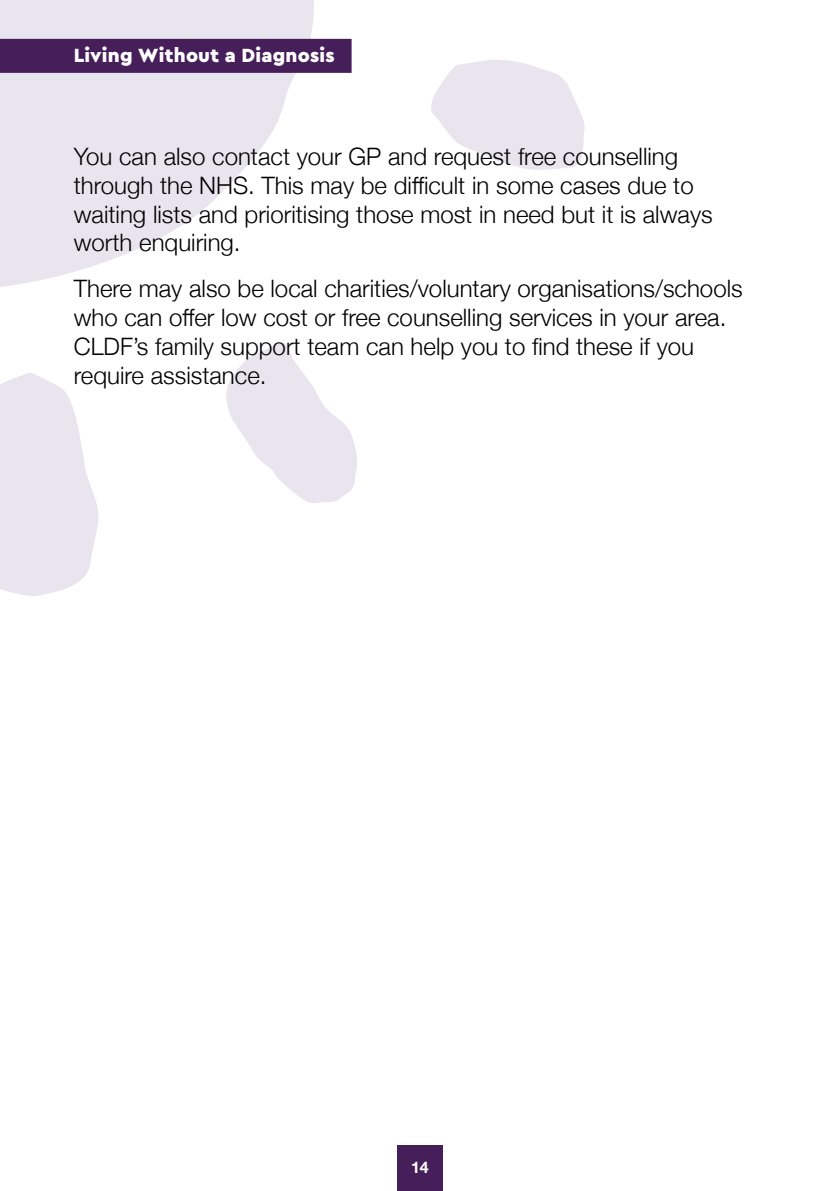
<style>
.page{position:relative;width:840px;height:1191px;background:#fff}
.page>*{position:absolute;margin:0;border:0;box-sizing:border-box;transform-origin:0 0}
.t1{font:300 24px/28.8px "Helvetica Neue";color:#000}
.t2{font:900 20px "Cera Basic";letter-spacing:.01em;color:#fff}
.t3{font:700 16px "Helvetica Neue";color:#fff}
</style>
<div class="page">
<svg style="left:0;top:0;width:317px;height:287px;fill:#e9e5ef"></svg>
<svg style="left:431px;top:60px;width:154px;height:110px"></svg>
<svg style="left:226px;top:343px;width:131px;height:160px"></svg>
<svg style="left:0;top:373px;width:99px;height:223px"></svg>
<div style="left:0;top:0;width:308px;height:127px;background:#e9e5ef"></div>
<div style="left:0;top:39px;width:351px;height:34px;background:#461e5a"></div>
<div style="left:397px;top:1145px;width:45px;height:46px;background:#461e5a"></div>
<p class="t2" style="left:74px;top:43px;width:262px">Living Without a Diagnosis</p>
<p class="t1" style="left:74px;top:140px;width:640px">You can also contact your GP and request free counselling through the NHS. This may be difficult in some cases due to waiting lists and prioritising those most in need but it is always worth enquiring.</p>
<p class="t1" style="left:74px;top:272px;width:670px">There may also be local charities/voluntary organisations/schools who can offer low cost or free counselling services in your area.<br>CLDF’s family support team can help you to find these if you require assistance.</p>
<p class="t3" style="left:411px;top:1154px;width:19px">14</p>
</div>
